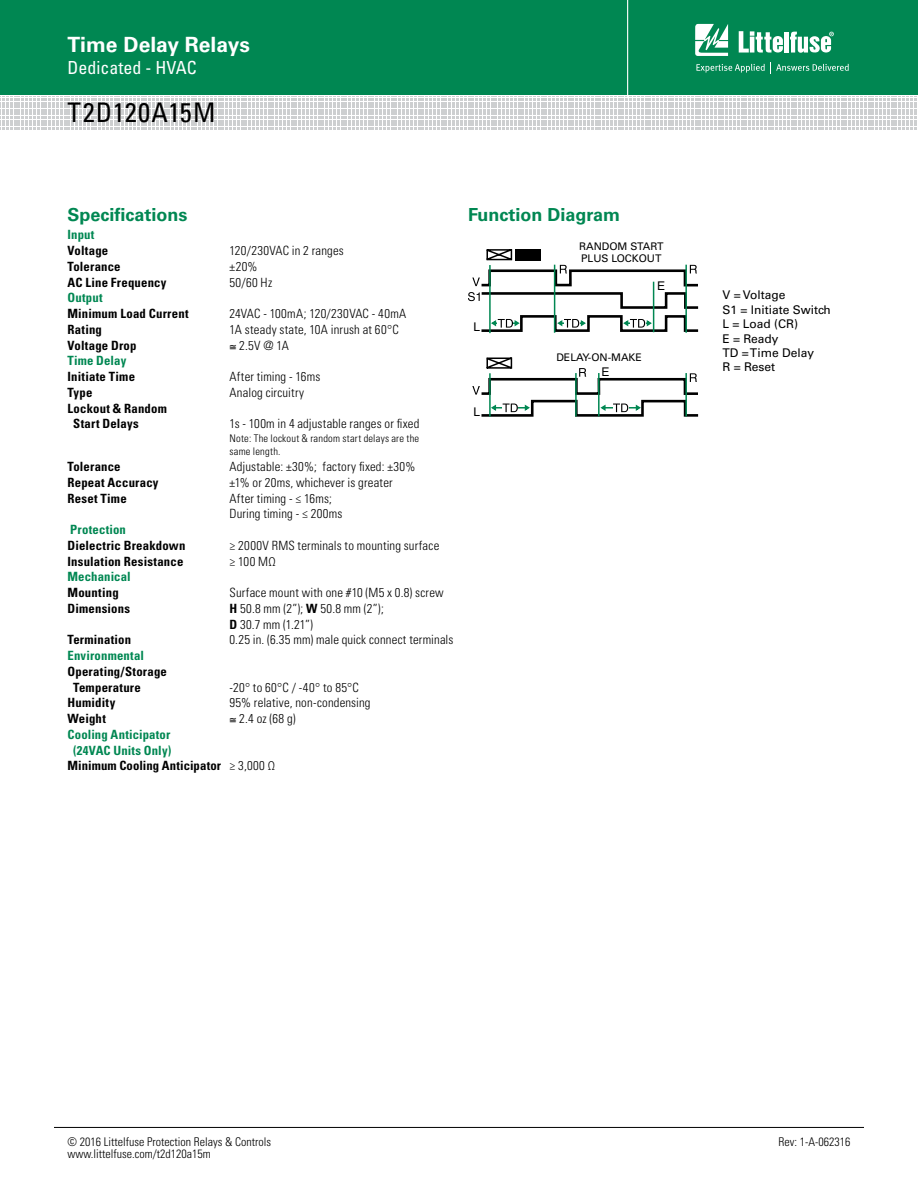
<style>
.page{position:relative;width:918px;height:1188px;background:#fff}
.page>*{position:absolute;margin:0;border:0;box-sizing:border-box;transform-origin:0 0}
.SERIES{font:condensed 27px "Univers LT Std";letter-spacing:.04em;color:#000}
.t1{font:700 21px "Univers LT Std";color:#fff}
.Facts_Subhead{font:700 18px "Univers LT Std";color:#008752}
.t2{font:condensed 18px "Univers LT Std";color:#fff}
.Specification_text{font:300 condensed 12.75px/15.8px "Univers LT Std";letter-spacing:.015em;color:#000}
.Specification_text-2{font:700 condensed 12.75px/15.8px "Univers LT Std";letter-spacing:.015em;color:#000}
.spec_subhead_green{font:700 condensed 12.75px/15.8px "Univers LT Std";letter-spacing:.01em;color:#008752;text-align:center}
.t3{font:300 condensed 12px "Univers LT Std";color:#000}
.t4{font:12px/14.4px "Univers LT Std";color:#000}
.t5{font:12px "Helvetica";color:#000}
.NOTES{font:300 condensed 10.5px/13.5px "Univers LT Std";letter-spacing:.02em;color:#000}
.t6{font:10.5px/12.6px "Univers LT Std";color:#000}
.s1{font-weight:700}
.s2{font-weight:300}
</style>
<div class="page">
<div style="left:0;top:0;width:918px;height:95px;background:#008752"></div>
<svg style="left:0;top:96px;width:917px;height:34px"></svg>
<hr style="left:627px;top:0;width:1px;height:98px;background:#fff">
<svg style="left:695px;top:24px;width:33px;height:32px"></svg>
<div style="left:784px;top:32px;width:5px;height:21px;background:#fff"></div>
<svg style="left:790px;top:32px;width:44px;height:21px"></svg>
<svg style="left:739px;top:31px;width:44px;height:22px"></svg>
<svg style="left:696px;top:62px;width:153px;height:11px"></svg>
<hr style="left:54px;top:1127px;width:810px;height:1px;background:#000">
<svg style="left:468px;top:249px;width:231px;height:168px"></svg>
<h2 class="t1" style="left:68px;top:33px;width:184px">Time Delay Relays</h2>
<h3 class="t2" style="left:68px;top:56px;width:131px">Dedicated - HVAC</h3>
<p class="SERIES" style="left:68px;top:96px;width:150px">T2D120A15M</p>
<p class="Facts_Subhead" style="left:68px;top:204px;width:122px">Specifications</p>
<p class="spec_subhead_green" style="left:68px;top:227px;width:28px">Input</p>
<p class="Specification_text-2" style="left:68px;top:243px;width:42px">Voltage</p>
<p class="Specification_text" style="left:230px;top:243px;width:116px">120/230VAC in 2 ranges</p>
<p class="Specification_text-2" style="left:68px;top:258px;width:55px">Tolerance</p>
<p class="Specification_text" style="left:230px;top:258px;width:30px">±20%</p>
<p class="Specification_text-2" style="left:68px;top:274px;width:101px">AC Line Frequency</p>
<p class="Specification_text" style="left:230px;top:274px;width:44px">50/60 Hz</p>
<p class="spec_subhead_green" style="left:68px;top:290px;width:37px">Output</p>
<p class="Specification_text-2" style="left:68px;top:306px;width:123px">Minimum Load Current</p>
<p class="Specification_text" style="left:230px;top:306px;width:178px">24VAC - 100mA; 120/230VAC - 40mA</p>
<p class="Specification_text-2" style="left:68px;top:321px;width:36px">Rating</p>
<p class="Specification_text" style="left:230px;top:321px;width:171px">1A steady state, 10A inrush at 60°C</p>
<p class="Specification_text-2" style="left:68px;top:337px;width:71px">Voltage Drop</p>
<p class="Specification_text" style="left:230px;top:337px;width:61px">≅ 2.5V @ 1A</p>
<p class="spec_subhead_green" style="left:68px;top:353px;width:60px">Time Delay</p>
<p class="Specification_text-2" style="left:68px;top:369px;width:69px">Initiate Time</p>
<p class="Specification_text" style="left:230px;top:369px;width:92px">After timing - 16ms</p>
<p class="Specification_text-2" style="left:68px;top:384px;width:26px">Type</p>
<p class="Specification_text" style="left:230px;top:384px;width:76px">Analog circuitry</p>
<p class="Specification_text-2" style="left:73px;top:400px;width:95px;text-indent:-6px">Lockout &amp; Random<br>Start Delays</p>
<p class="Specification_text" style="left:230px;top:416px;width:191px">1s - 100m in 4 adjustable ranges or fixed</p>
<p class="NOTES" style="left:230px;top:431px;width:191px">Note: The lockout &amp; random start delays are the same length.</p>
<p class="Specification_text-2" style="left:68px;top:459px;width:55px">Tolerance</p>
<p class="Specification_text" style="left:230px;top:459px;width:187px">Adjustable: ±30%; factory fixed: ±30%</p>
<p class="Specification_text-2" style="left:68px;top:474px;width:93px">Repeat Accuracy</p>
<p class="Specification_text" style="left:230px;top:474px;width:165px">±1% or 20ms, whichever is greater</p>
<p class="Specification_text-2" style="left:68px;top:490px;width:61px">Reset Time</p>
<p class="Specification_text" style="left:230px;top:490px;width:104px">After timing - ≤ 16ms;</p>
<p class="Specification_text" style="left:230px;top:506px;width:115px">During timing - ≤ 200ms</p>
<p class="spec_subhead_green" style="left:70px;top:522px;width:57px">Protection</p>
<p class="Specification_text-2" style="left:68px;top:537px;width:120px">Dielectric Breakdown</p>
<p class="Specification_text" style="left:230px;top:537px;width:211px">≥ 2000V RMS terminals to mounting surface</p>
<p class="Specification_text-2" style="left:68px;top:553px;width:117px">Insulation Resistance</p>
<p class="Specification_text" style="left:230px;top:553px;width:48px">≥ 100 MΩ</p>
<p class="spec_subhead_green" style="left:68px;top:569px;width:65px">Mechanical</p>
<p class="Specification_text-2" style="left:68px;top:585px;width:53px">Mounting</p>
<p class="Specification_text" style="left:230px;top:585px;width:216px">Surface mount with one #10 (M5 x 0.8) screw</p>
<p class="Specification_text-2" style="left:68px;top:600px;width:64px">Dimensions</p>
<p class="Specification_text" style="left:229px;top:600px;width:156px"><span class="s1">H</span> 50.8 mm (2”); <span class="s1">W</span> 50.8 mm (2”);<br><span class="s1">D</span> 30.7 mm (1.21”)</p>
<p class="Specification_text-2" style="left:68px;top:632px;width:65px">Termination</p>
<p class="Specification_text" style="left:230px;top:632px;width:225px">0.25 in. (6.35 mm) male quick connect terminals</p>
<p class="spec_subhead_green" style="left:68px;top:648px;width:78px">Environmental</p>
<p class="Specification_text-2" style="left:73px;top:663px;width:95px;text-indent:-6px">Operating/Storage<br>Temperature</p>
<p class="Specification_text" style="left:230px;top:679px;width:131px">-20° to 60°C / -40° to 85°C</p>
<p class="Specification_text-2" style="left:68px;top:695px;width:49px">Humidity</p>
<p class="Specification_text" style="left:230px;top:695px;width:143px">95% relative, non-condensing</p>
<p class="Specification_text-2" style="left:68px;top:711px;width:40px">Weight</p>
<p class="Specification_text" style="left:230px;top:711px;width:68px">≅ 2.4 oz (68 g)</p>
<p class="spec_subhead_green" style="left:68px;top:726px;width:105px">Cooling Anticipator (24VAC Units Only)</p>
<p class="Specification_text-2" style="left:68px;top:758px;width:209px">Minimum Cooling Anticipator <span class="s2">≥ 3,000 Ω</span></p>
<p class="Facts_Subhead" style="left:468px;top:204px;width:154px">Function Diagram</p>
<p class="t6" style="left:579px;top:240px;width:86px">RANDOM START<br>PLUS LOCKOUT</p>
<p class="t5" style="left:473px;top:318px;width:8px">L</p>
<p class="t5" style="left:473px;top:403px;width:8px">L</p>
<p class="t5" style="left:657px;top:277px;width:10px">E</p>
<p class="t6" style="left:556px;top:351px;width:87px">DELAY-ON-MAKE</p>
<p class="t5" style="left:602px;top:363px;width:10px">E</p>
<p class="t4" style="left:722px;top:288px;width:110px">V = Voltage<br>S1 = Initiate Switch<br>L = Load (CR)<br>E = Ready<br>TD = Time Delay<br>R = Reset</p>
<p class="t3" style="left:68px;top:1134px;width:205px">© 2016 Littelfuse Protection Relays &amp; Controls</p>
<p class="t3" style="left:68px;top:1146px;width:145px">www.littelfuse.com/t2d120a15m</p>
<p class="t3" style="left:779px;top:1134px;width:73px">Rev: 1-A-062316</p>
</div>
